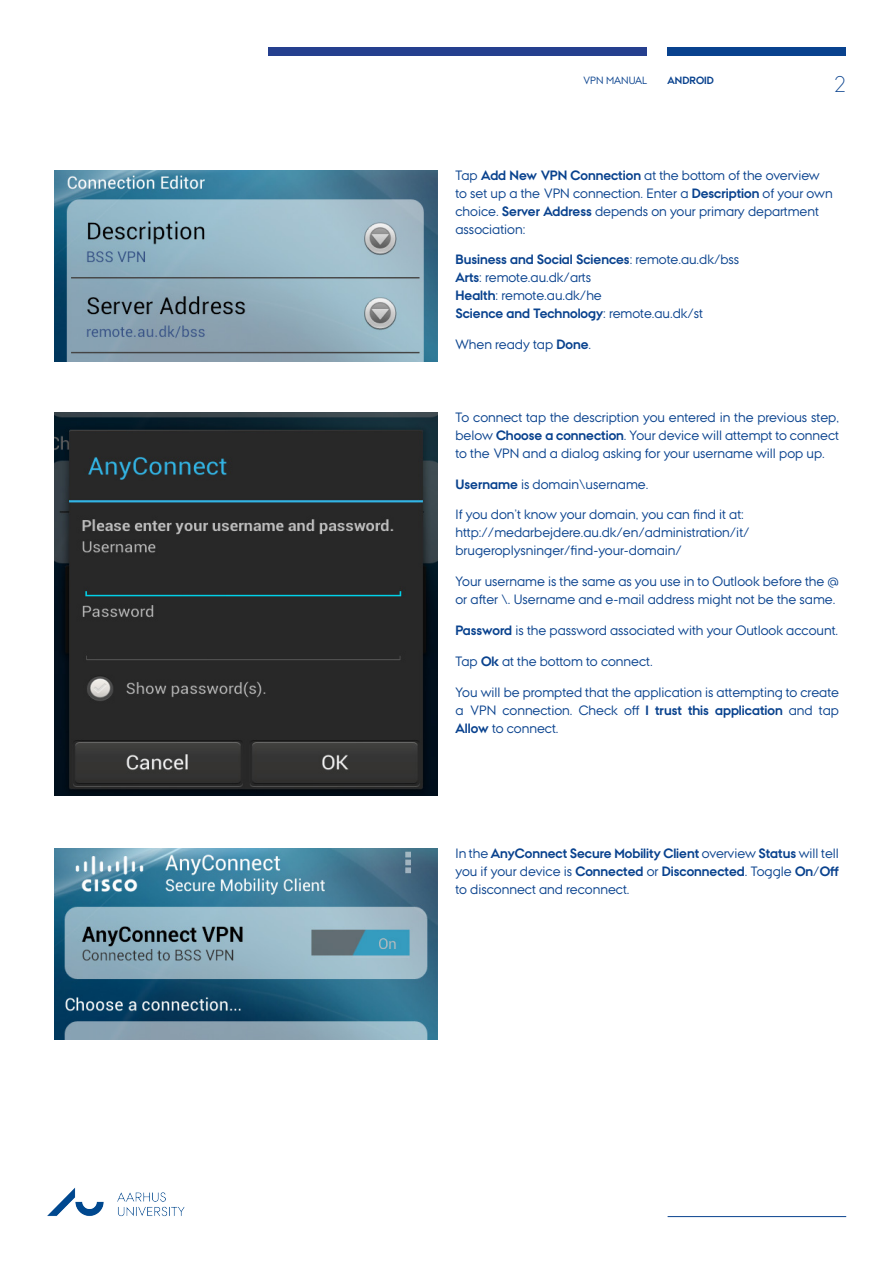
<style>
.page{position:relative;width:893px;height:1263px;background:#fff}
.page>*{position:absolute;margin:0;border:0;box-sizing:border-box;transform-origin:0 0}
.t1{font:300 22.5px "AU Passata";color:#09428e}
.Brødtekst{font:13.5px/18px "AU Passata";color:#09428e}
.t2{font:10.5px "AU Passata";color:#09428e}
.t3{font:700 10.5px "AU Passata";color:#09428e}
.s1{font-weight:700}
</style>
<div class="page">
<div style="left:668px;top:47px;width:178px;height:8px;background:#09428e"></div>
<div style="left:268px;top:47px;width:378px;height:8px;background:#253f8e"></div>
<hr style="left:668px;top:1216px;width:178px;height:1px;background:#09428e">
<img style="left:47px;top:1188px;width:138px;height:29px">
<img style="left:54px;top:170px;width:383px;height:191px">
<img style="left:54px;top:412px;width:383px;height:383px">
<img style="left:54px;top:848px;width:383px;height:192px">
<p class="t2" style="left:584px;top:74px;width:65px">VPN MANUAL</p>
<h1 class="t1" style="left:833px;top:71px;width:14px">2</h1>
<p class="t3" style="left:668px;top:74px;width:48px">ANDROID</p>
<p class="Brødtekst" style="left:455px;top:166px;width:379px">Tap <span class="s1">Add New VPN Connection</span> at the bottom of the overview to set up a the VPN connection. Enter a <span class="s1">Description</span> of your own choice. <span class="s1">Server Address</span> depends on your primary department association:</p>
<p class="Brødtekst" style="left:455px;top:250px;width:285px"><span class="s1">Business and Social Sciences</span>: remote.au.dk/bss <span class="s1">Arts</span>: remote.au.dk/arts<br><span class="s1">Health</span>: remote.au.dk/he<br><span class="s1">Science and Technology</span>: remote.au.dk/st</p>
<p class="Brødtekst" style="left:455px;top:335px;width:137px">When ready tap <span class="s1">Done</span>.</p>
<p class="Brødtekst" style="left:455px;top:408px;width:385px;text-align:justify">To connect tap the description you entered in the previous step, below <span class="s1">Choose a connection</span>. Your device will attempt to connect to the VPN and a dialog asking for your username will pop up.</p>
<p class="Brødtekst" style="left:455px;top:475px;width:194px"><span class="s1">Username</span> is domain\username.</p>
<p class="Brødtekst" style="left:455px;top:506px;width:296px">If you don’t know your domain, you can find it at: http://medarbejdere.au.dk/en/administration/it/ brugeroplysninger/find-your-domain/</p>
<p class="Brødtekst" style="left:455px;top:572px;width:385px">Your username is the same as you use in to Outlook before the @ or after \. Username and e-mail address might not be the same.</p>
<p class="Brødtekst" style="left:455px;top:621px;width:384px"><span class="s1">Password</span> is the password associated with your Outlook account.</p>
<p class="Brødtekst" style="left:455px;top:652px;width:199px">Tap <span class="s1">Ok</span> at the bottom to connect.</p>
<p class="Brødtekst" style="left:455px;top:683px;width:385px;text-align:justify">You will be prompted that the application is attempting to create a VPN connection. Check off <span class="s1">I trust this application</span> and tap <span class="s1">Allow</span> to connect.</p>
<p class="Brødtekst" style="left:455px;top:844px;width:385px;text-align:justify">In the <span class="s1">AnyConnect Secure Mobility Client</span> overview <span class="s1">Status</span> will tell you if your device is <span class="s1">Connected</span> or <span class="s1">Disconnected</span>. Toggle <span class="s1">On</span>/<span class="s1">Off </span>to disconnect and reconnect.</p>
</div>
